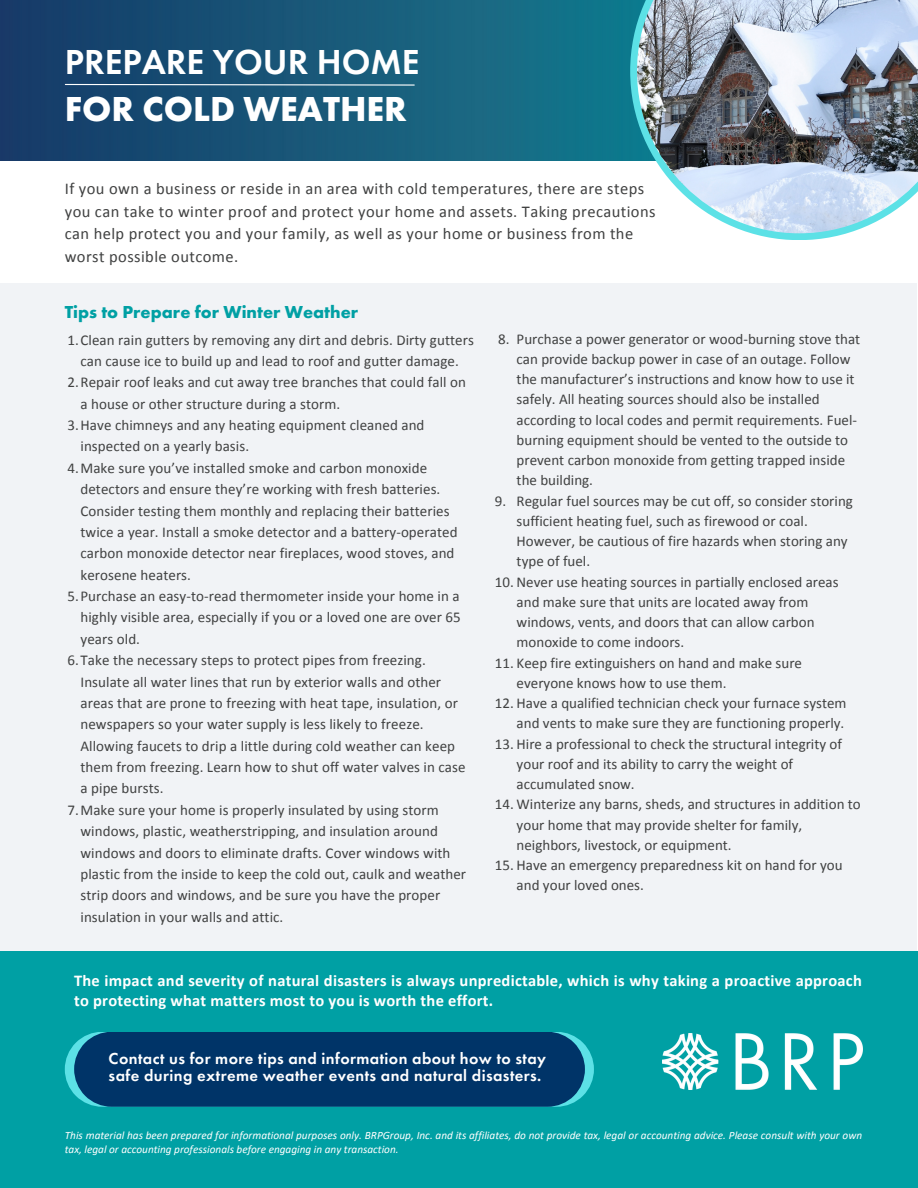
<style>
.page{position:relative;width:918px;height:1188px;background:#fff}
.page>*{position:absolute;margin:0;border:0;box-sizing:border-box;transform-origin:0 0}
.t1{font:600 36px "Futura PT";color:#fff}
.t2{font:700 36px "Futura PT";color:#fff}
.t3{font:700 18px "Futura PT";color:#00a0a4}
.t4{font:16.5px/22.5px "Calibri";letter-spacing:.025em;color:#404141}
.t5{font:700 16.5px/20.2px "Calibri";letter-spacing:.015em;color:#fff}
.t6{font:600 16.5px "Futura PT";letter-spacing:.025em;color:#fff}
.t7{font:15px/21.3px "Calibri";letter-spacing:.005em;color:#404141}
.t8{font:italic 11.25px/14.1px "Calibri";color:#fff}
</style>
<div class="page">
<img style="left:0;top:0;width:630px;height:160px">
<div style="left:0;top:283px;width:917px;height:668px;background:#f1f3f6"></div>
<svg style="left:630px;top:0;width:218px;height:240px"></svg>
<img style="left:637px;top:0;width:281px;height:233px">
<svg style="left:64px;top:83px;width:351px;height:3px"></svg>
<div style="left:0;top:951px;width:918px;height:237px;background:#00a0a4"></div>
<svg style="left:65px;top:1032px;width:529px;height:75px"></svg>
<img style="left:662px;top:1033px;width:201px;height:57px">
<p class="t1" style="left:65px;top:46px;width:356px">PREPARE YOUR HOME</p>
<p class="t2" style="left:65px;top:94px;width:344px">FOR COLD WEATHER</p>
<p class="t4" style="left:65px;top:179px;width:592px">If you own a business or reside in an area with cold temperatures, there are steps you can take to winter proof and protect your home and assets. Taking precautions can help protect you and your family, as well as your home or business from the worst possible outcome.</p>
<p class="t3" style="left:65px;top:304px;width:295px">Tips to Prepare for Winter Weather</p>
<p class="t7" style="left:67px;top:330px;width:408px;text-align:center">1.Clean rain gutters by removing any dirt and debris. Dirty gutters can cause ice to build up and lead to roof and gutter damage.</p>
<p class="t7" style="left:80px;top:373px;width:387px;text-indent:-13px">2.Repair roof leaks and cut away tree branches that could fall on a house or other structure during a storm.</p>
<p class="t7" style="left:80px;top:416px;width:346px;text-indent:-13px">3.Have chimneys and any heating equipment cleaned and inspected on a yearly basis.</p>
<p class="t7" style="left:80px;top:458px;width:379px;text-indent:-13px">4.Make sure you’ve installed smoke and carbon monoxide detectors and ensure they’re working with fresh batteries.<br>Consider testing them monthly and replacing their batteries twice a year. Install a smoke detector and a battery-operated carbon monoxide detector near fireplaces, wood stoves, and kerosene heaters.</p>
<p class="t7" style="left:80px;top:587px;width:382px;text-align:justify;text-indent:-13px">5.Purchase an easy-to-read thermometer inside your home in a highly visible area, especially if you or a loved one are over 65 years old.</p>
<p class="t7" style="left:80px;top:651px;width:387px;text-indent:-13px">6.Take the necessary steps to protect pipes from freezing.<br>Insulate all water lines that run by exterior walls and other areas that are prone to freezing with heat tape, insulation, or newspapers so your water supply is less likely to freeze.<br>Allowing faucets to drip a little during cold weather can keep them from freezing. Learn how to shut off water valves in case a pipe bursts.</p>
<p class="t7" style="left:80px;top:800px;width:387px;text-indent:-13px">7.Make sure your home is properly insulated by using storm windows, plastic, weatherstripping, and insulation around windows and doors to eliminate drafts. Cover windows with plastic from the inside to keep the cold out, caulk and weather strip doors and windows, and be sure you have the proper insulation in your walls and attic.</p>
<p class="t7" style="left:517px;top:330px;width:345px;line-height:20.2px">Purchase a power generator or wood-burning stove that can provide backup power in case of an outage. Follow the manufacturer’s instructions and know how to use it safely. All heating sources should also be installed according to local codes and permit requirements. Fuel&shy;burning equipment should be vented to the outside to prevent carbon monoxide from getting trapped inside the building.</p>
<p class="t7" style="left:517px;top:492px;width:338px;line-height:20.2px">Regular fuel sources may be cut off, so consider storing sufficient heating fuel, such as firewood or coal.<br>However, be cautious of fire hazards when storing any type of fuel.</p>
<p class="t7" style="left:517px;top:573px;width:324px;line-height:20.2px;text-indent:-22px">10. Never use heating sources in partially enclosed areas and make sure that units are located away from windows, vents, and doors that can allow carbon monoxide to come indoors.</p>
<p class="t7" style="left:517px;top:654px;width:287px;line-height:20.2px;text-indent:-22px">11. Keep fire extinguishers on hand and make sure everyone knows how to use them.</p>
<p class="t7" style="left:495px;top:694px;width:353px;line-height:20.2px;text-align:right">12. Have a qualified technician check your furnace system and vents to make sure they are functioning properly.</p>
<p class="t7" style="left:517px;top:735px;width:327px;line-height:20.2px;text-indent:-22px">13. Hire a professional to check the structural integrity of your roof and its ability to carry the weight of accumulated snow.</p>
<p class="t7" style="left:517px;top:796px;width:346px;line-height:20.2px;text-indent:-22px">14. Winterize any barns, sheds, and structures in addition to your home that may provide shelter for family, neighbors, livestock, or equipment.</p>
<p class="t7" style="left:517px;top:856px;width:328px;line-height:20.2px;text-indent:-22px">15. Have an emergency preparedness kit on hand for you and your loved ones.</p>
<p class="t7" style="left:498px;top:329px;width:13px">8.</p>
<p class="t7" style="left:495px;top:491px;width:13px">9.</p>
<p class="t5" style="left:74px;top:971px;width:789px">The impact and severity of natural disasters is always unpredictable, which is why taking a proactive approach to protecting what matters most to you is worth the effort.</p>
<p class="t6" style="left:109px;top:1051px;width:439px">Contact us for more tips and information about how to stay</p>
<p class="t6" style="left:109px;top:1068px;width:434px">safe during extreme weather events and natural disasters.</p>
<p class="t8" style="left:65px;top:1129px;width:799px">This material has been prepared for informational purposes only. BRPGroup, Inc. and its affiliates, do not provide tax, legal or accounting advice. Please consult with your own tax, legal or accounting professionals before engaging in any transaction.</p>
</div>
